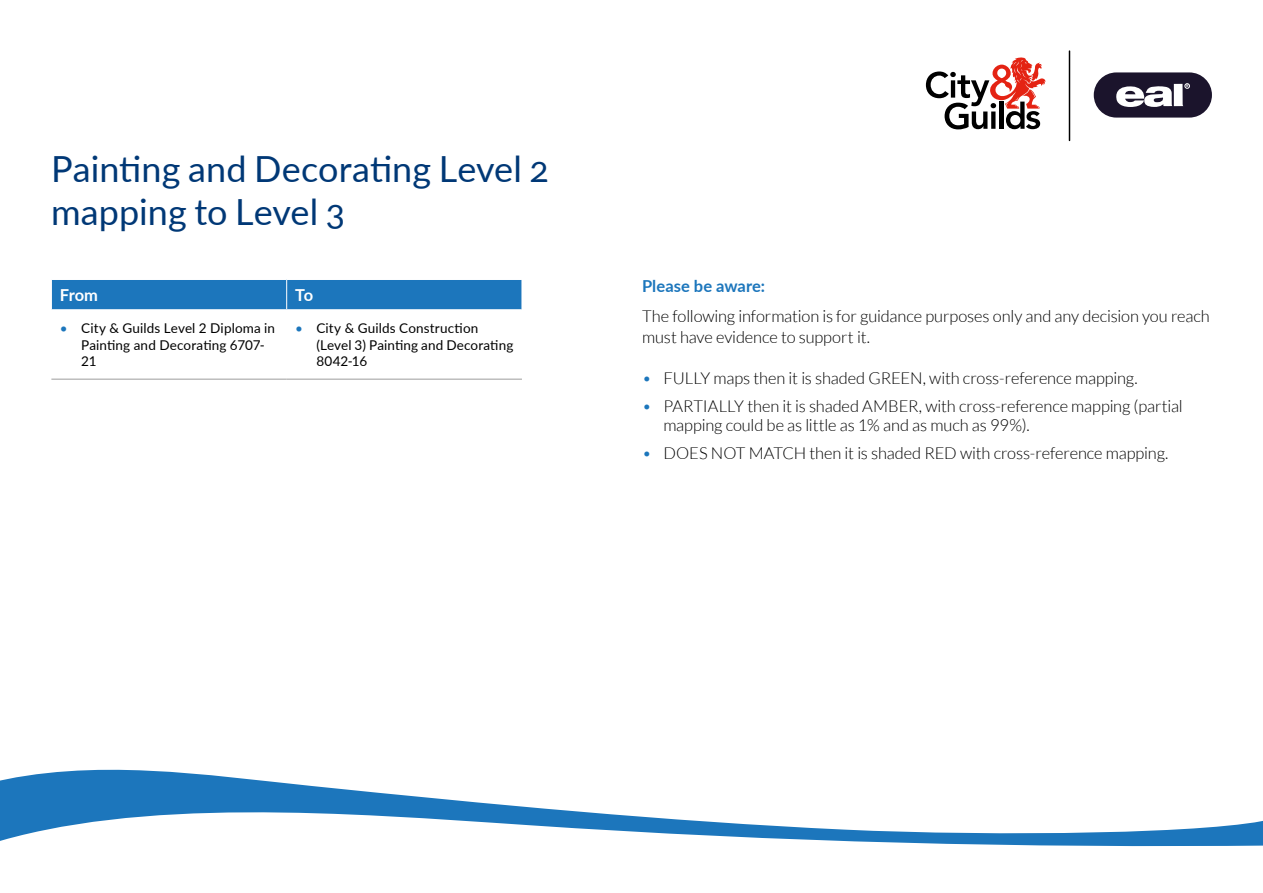
<style>
.page{position:relative;width:1263px;height:893px;background:#fff}
.page>*{position:absolute;margin:0;border:0;box-sizing:border-box;transform-origin:0 0}
.t1{font:36px/43.2px "Lato";color:#003876}
.t2{font:300 16.5px/21px "Lato";letter-spacing:-.01em;color:#000}
.t3{font:700 16.5px "Lato";letter-spacing:.005em;color:#1c76bc}
.t4{font:700 16.5px "Lato";letter-spacing:-.02em;color:#fff}
.t5{font:13.5px/16.5px "Lato";letter-spacing:.01em;color:#000}
.t6{font:900 3.6px "Avenir";color:#fff}
.s1{color:#1c76bc}
</style>
<div class="page">
<svg style="left:0;top:769px;width:1263px;height:78px"></svg>
<div style="left:1094px;top:72px;width:118px;height:46px;background:#1b142c;border-radius:23px"></div>
<svg style="left:1116px;top:84px;width:74px;height:23px"></svg>
<hr style="left:1069px;top:50px;width:1px;height:91px;background:#000">
<svg style="left:926px;top:57px;width:120px;height:72px"></svg>
<hr style="left:51px;top:379px;width:236px;height:1px;background:#9d9d9c">
<hr style="left:287px;top:379px;width:235px;height:1px;background:#9d9d9c">
<div style="left:51px;top:279px;width:471px;height:30px;background:#1c76bc"></div>
<hr style="left:287px;top:279px;width:235px;height:1px;background:#fff">
<h1 class="t1" style="left:51px;top:146px;width:500px">Painting and Decorating Level 2 mapping to Level 3</h1>
<p class="t4" style="left:60px;top:283px;width:40px">From</p>
<p class="t4" style="left:295px;top:283px;width:19px">To</p>
<p class="t5" style="left:81px;top:320px;width:195px;text-indent:-21px"><span class="s1">•</span> City &amp; Guilds Level 2 Diploma in<br>Painting and Decorating 6707-<br>21</p>
<p class="t5" style="left:316px;top:320px;width:198px;text-indent:-21px"><span class="s1">•</span> City &amp; Guilds Construction (Level 3) Painting and Decorating<br>8042-16</p>
<p class="t6" style="left:1186px;top:83px;width:4px">R</p>
<p class="t3" style="left:642px;top:274px;width:125px">Please be aware:</p>
<p class="t2" style="left:642px;top:306px;width:569px">The following information is for guidance purposes only and any decision you reach must have evidence to support it.</p>
<p class="t2" style="left:642px;top:367px;width:497px"><span class="s1">•</span> FULLY maps then it is shaded GREEN, with cross-reference mapping.</p>
<p class="t2" style="left:663px;top:396px;width:521px;line-height:19.5px;text-indent:-21px"><span class="s1">•</span> PARTIALLY then it is shaded AMBER, with cross-reference mapping (partial mapping could be as little as 1% and as much as 99%).</p>
<p class="t2" style="left:642px;top:443px;width:528px"><span class="s1">•</span> DOES NOT MATCH then it is shaded RED with cross-reference mapping.</p>
</div>
